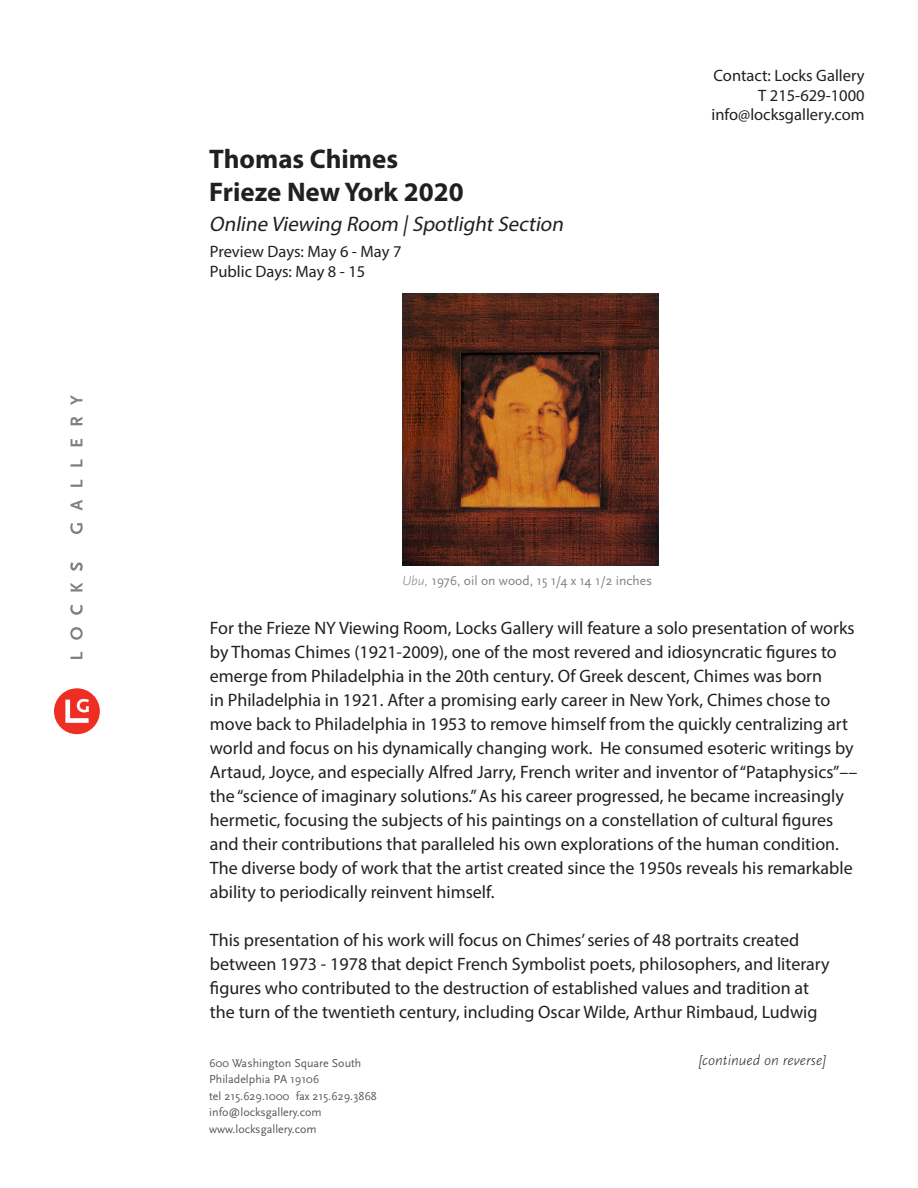
<style>
.page{position:relative;width:918px;height:1188px;background:#fff}
.page>*{position:absolute;margin:0;border:0;box-sizing:border-box;transform-origin:0 0}
.t1{font:700 27px "Myriad Pro";color:#231f20}
.t2{font:italic 21px "Myriad Pro";color:#231f20}
.t3{font:18px/24px "Myriad Pro";color:#231f20}
.t4{font:16.5px "Myriad Pro";color:#231f20}
.t5{font:italic 300 15px "Scala Sans Pro";color:#231f20}
.t6{font:13.5px "Scala Sans Pro";color:#808083}
.t7{font:12px/16.5px "Scala Sans Pro";color:#57585a}
.s1{font-weight:300;font-style:italic}
</style>
<div class="page">
<div style="left:54px;top:688px;width:46px;height:46px;background:#ee2e22;border-radius:50%"></div>
<svg style="left:65px;top:699px;width:24px;height:24px"></svg>
<svg style="left:71px;top:652px;width:11px;height:7px"></svg>
<svg style="left:70px;top:627px;width:13px;height:13px"></svg>
<svg style="left:70px;top:605px;width:13px;height:10px"></svg>
<svg style="left:71px;top:583px;width:11px;height:9px"></svg>
<svg style="left:70px;top:562px;width:13px;height:9px"></svg>
<svg style="left:70px;top:523px;width:13px;height:11px"></svg>
<svg style="left:71px;top:500px;width:11px;height:10px"></svg>
<svg style="left:71px;top:480px;width:11px;height:7px"></svg>
<svg style="left:71px;top:459px;width:11px;height:8px"></svg>
<svg style="left:71px;top:439px;width:11px;height:7px"></svg>
<svg style="left:71px;top:417px;width:11px;height:8px"></svg>
<svg style="left:71px;top:395px;width:11px;height:10px"></svg>
<img style="left:402px;top:293px;width:256px;height:272px">
<p class="t1" style="left:209px;top:141px;width:190px">Thomas Chimes</p>
<p class="t1" style="left:209px;top:174px;width:256px">Frieze New York 2020</p>
<p class="t2" style="left:209px;top:211px;width:360px">Online Viewing Room |SpotlightSection</p>
<p class="t4" style="left:210px;top:241px;width:193px">Preview Days: May 6 - May 7</p>
<p class="t4" style="left:210px;top:261px;width:157px">Public Days: May 8 - 15</p>
<p class="t4" style="left:714px;top:65px;width:153px">Contact: Locks Gallery</p>
<p class="t4" style="left:758px;top:85px;width:108px">T 215-629-1000</p>
<p class="t4" style="left:712px;top:105px;width:155px">info@locksgallery.com</p>
<p class="t6" style="left:402px;top:573px;width:252px"><span class="s1">Ubu,</span> 1976, oil on wood, 15 1/4 x 14 1/2 inches</p>
<p class="t3" style="left:210px;top:616px;width:649px">For the Frieze NY Viewing Room, Locks Gallery will feature a solo presentation of works by Thomas Chimes (1921-2009), one of the most revered and idiosyncratic figures to emerge from Philadelphia in the 20th century. Of Greek descent, Chimes was born<br>in Philadelphia in 1921. After a promising early career in New York, Chimes chose to move back to Philadelphia in 1953 to remove himself from the quickly centralizing art world and focus on his dynamically changing work. He consumed esoteric writings by Artaud, Joyce, and especially Alfred Jarry, French writer and inventor of “Pataphysics”–– the “science of imaginary solutions.” As his career progressed, he became increasingly hermetic, focusing the subjects of his paintings on a constellation of cultural figures and their contributions that paralleled his own explorations of the human condition.<br>The diverse body of work that the artist created since the 1950s reveals his remarkable ability to periodically reinvent himself.</p>
<p class="t3" style="left:210px;top:928px;width:621px">This presentation of his work will focus on Chimes’ series of 48 portraits created between 1973 - 1978 that depict French Symbolist poets, philosophers, and literary figures who contributed to the destruction of established values and tradition at the turn of the twentieth century, including Oscar Wilde, Arthur Rimbaud, Ludwig</p>
<p class="t7" style="left:209px;top:1055px;width:169px">600 Washington Square South<br>Philadelphia PA 19106<br>tel 215.629.1000 fax 215.629.3868 info@locksgallery.com www.locksgallery.com</p>
<p class="t5" style="left:699px;top:1051px;width:129px">[continued on reverse]</p>
</div>
